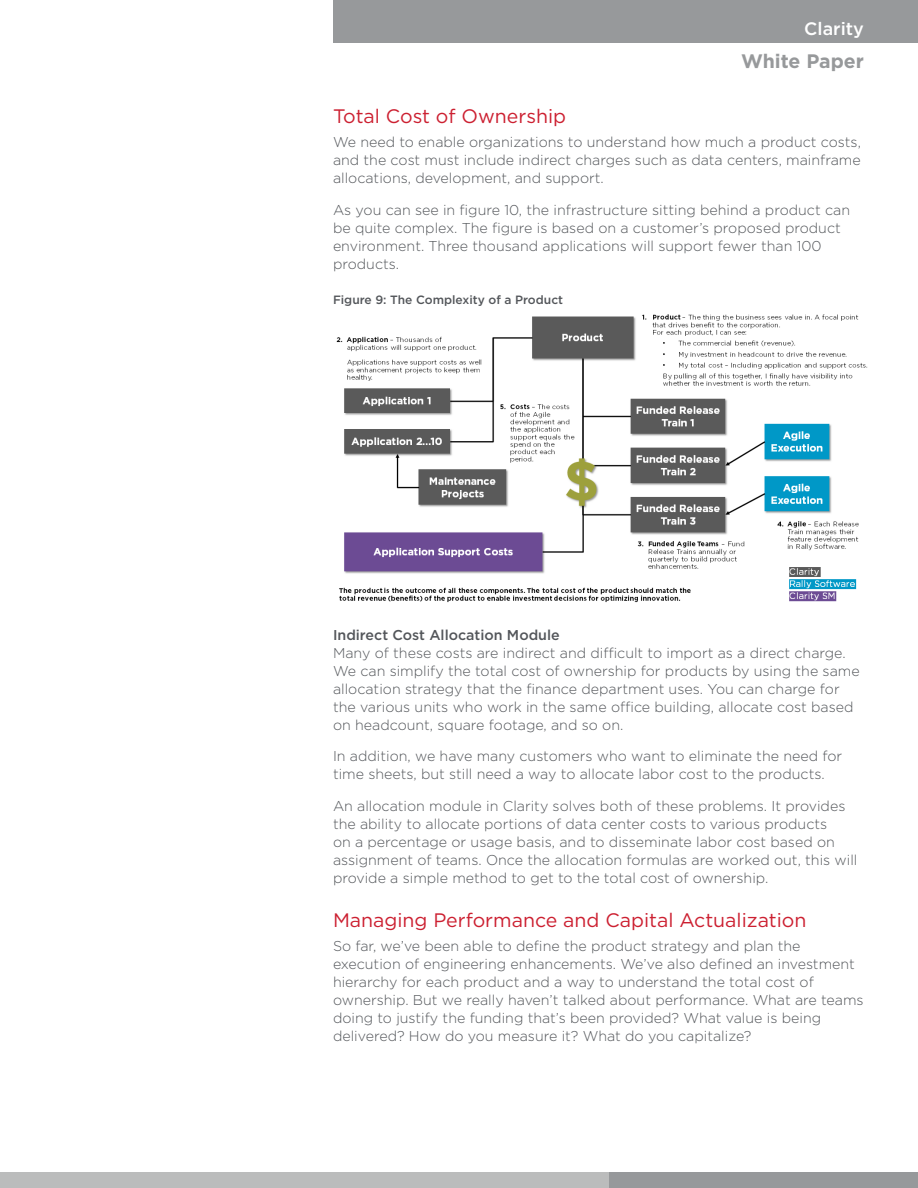
<style>
.page{position:relative;width:918px;height:1188px;background:#fff}
.page>*{position:absolute;margin:0;border:0;box-sizing:border-box;transform-origin:0 0}
.Body_Head{font:19.5px "Gotham";color:#cc2031}
.t1{font:700 19.5px "Gotham";color:#97999b}
.t2{font:500 18px "Gotham";color:#fff}
.Body_Text{font:300 14.25px/18px "Gotham";color:#53565a}
.Body_Subhead_Medium{font:500 14.25px "Gotham";color:#53565a}
.Figure_Caption{font:500 12px "Gotham";color:#53565a}
</style>
<div class="page">
<div style="left:0;top:1172px;width:707px;height:16px;background:#bbbcbc"></div>
<div style="left:609px;top:1172px;width:309px;height:16px;background:#97999b"></div>
<div style="left:333px;top:0;width:585px;height:43px;background:#97999b"></div>
<img style="left:336px;top:314px;width:532px;height:289px">
<p class="t2" style="left:804px;top:17px;width:61px">Clarity</p>
<h1 class="t1" style="left:741px;top:48px;width:124px">White Paper</h1>
<p class="Body_Head" style="left:333px;top:103px;width:235px">Total Cost of Ownership</p>
<p class="Body_Text" style="left:333px;top:133px;width:529px;text-align:justify">We need to enable organizations to understand how much a product costs, and the cost must include indirect charges such as data centers, mainframe allocations, development, and support.</p>
<p class="Body_Text" style="left:333px;top:200px;width:519px">As you can see in figure 10, the infrastructure sitting behind a product can be quite complex. The figure is based on a customer’s proposed product environment. Three thousand applications will support fewer than 100 products.</p>
<p class="Figure_Caption" style="left:333px;top:292px;width:232px">Figure 9: The Complexity of a Product</p>
<p class="Body_Subhead_Medium" style="left:333px;top:626px;width:228px">Indirect Cost Allocation Module</p>
<p class="Body_Text" style="left:333px;top:644px;width:528px">Many of these costs are indirect and difficult to import as a direct charge.<br>We can simplify the total cost of ownership for products by using the same allocation strategy that the finance department uses. You can charge for the various units who work in the same office building, allocate cost based on headcount, square footage, and so on.</p>
<p class="Body_Text" style="left:333px;top:747px;width:511px">In addition, we have many customers who want to eliminate the need for time sheets, but still need a way to allocate labor cost to the products.</p>
<p class="Body_Text" style="left:333px;top:797px;width:526px">An allocation module in Clarity solves both of these problems. It provides the ability to allocate portions of data center costs to various products<br>on a percentage or usage basis, and to disseminate labor cost based on assignment of teams. Once the allocation formulas are worked out, this will provide a simple method to get to the total cost of ownership.</p>
<p class="Body_Head" style="left:333px;top:907px;width:475px">Managing Performance and Capital Actualization</p>
<p class="Body_Text" style="left:333px;top:937px;width:532px">So far, we’ve been able to define the product strategy and plan the execution of engineering enhancements. We’ve also defined an investment hierarchy for each product and a way to understand the total cost of ownership. But we really haven’t talked about performance. What are teams doing to justify the funding that’s been provided? What value is being delivered? How do you measure it? What do you capitalize?</p>
</div>
